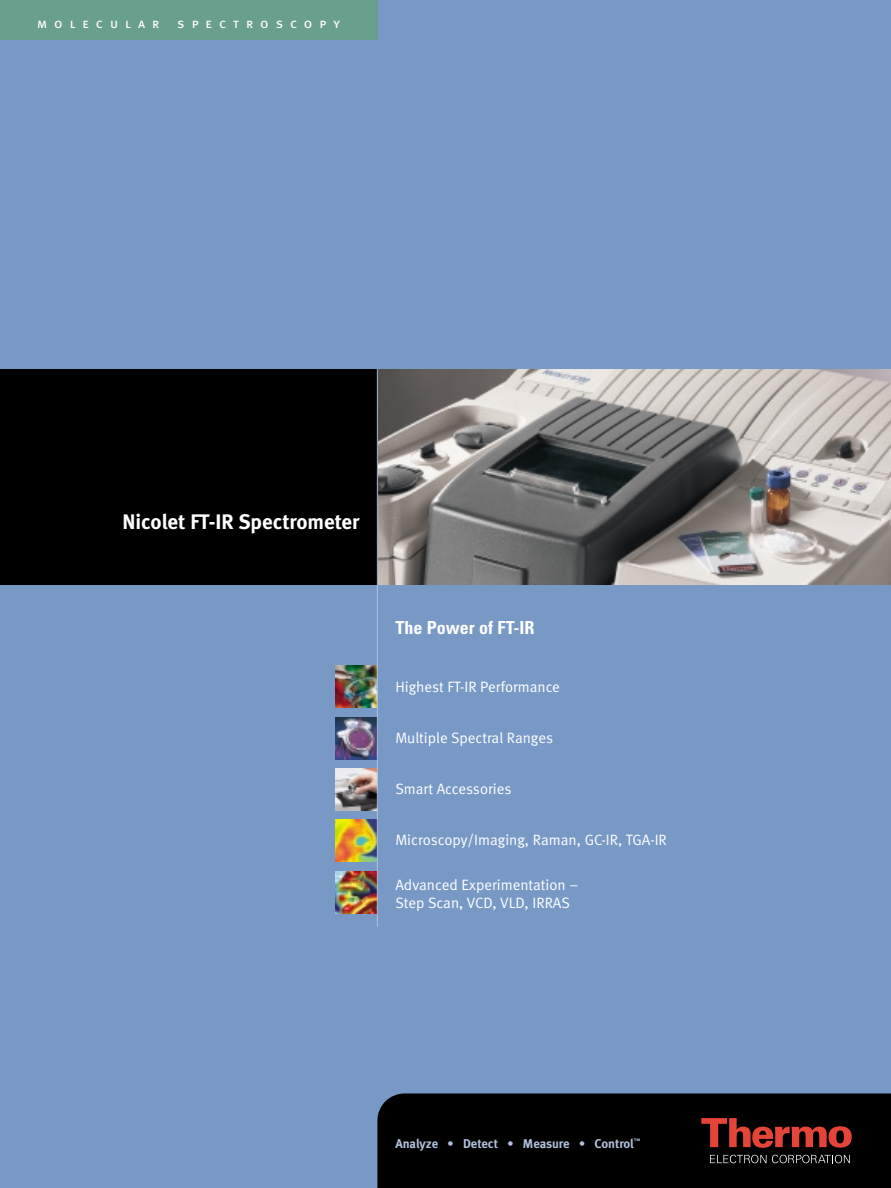
<style>
.page{position:relative;width:891px;height:1188px;background:#7899c6}
.page>*{position:absolute;margin:0;border:0;box-sizing:border-box;transform-origin:0 0}
.t1{font:21px "Meta Bold LF";color:#fff}
.t2{font:700 condensed 18px "Univers";color:#fff}
.t3{font:15px/18px "Meta Normal LF";color:#fff}
.t4{font:13.5px "Meta Book LF Caps";letter-spacing:.525em;color:#fff}
.t5{font:12.75px "Meta Bold LF";letter-spacing:-.005em;color:#b2c0dd}
</style>
<div class="page">
<img style="left:378px;top:369px;width:513px;height:216px">
<div style="left:0;top:369px;width:377px;height:216px;background:#000"></div>
<div style="left:377px;top:1094px;width:514px;height:94px;background:#000"></div>
<svg style="left:701px;top:1118px;width:151px;height:30px"></svg>
<svg style="left:710px;top:1155px;width:140px;height:8px"></svg>
<img style="left:335px;top:666px;width:42px;height:42px">
<img style="left:335px;top:717px;width:42px;height:42px">
<img style="left:335px;top:769px;width:42px;height:42px">
<img style="left:335px;top:820px;width:42px;height:42px">
<img style="left:335px;top:871px;width:42px;height:42px">
<div style="left:0;top:0;width:377px;height:40px;background:#699f8d"></div>
<hr style="left:377px;top:369px;width:1px;height:558px;background:#b2c0dd">
<p class="t4" style="left:37px;top:15px;width:124px">molecular</p>
<p class="t4" style="left:177px;top:15px;width:164px">spectroscopy</p>
<h1 class="t1" style="left:122px;top:514px;width:238px">Nicolet FT-IR Spectrometer</h1>
<p class="t2" style="left:395px;top:621px;width:141px">The Power of FT-IR</p>
<p class="t3" style="left:395px;top:679px;width:166px">Highest FT-IR Performance</p>
<p class="t3" style="left:395px;top:730px;width:159px">Multiple Spectral Ranges</p>
<p class="t3" style="left:395px;top:781px;width:118px">Smart Accessories</p>
<p class="t3" style="left:395px;top:832px;width:273px">Microscopy/Imaging, Raman, GC-IR, TGA-IR</p>
<p class="t3" style="left:395px;top:877px;width:184px">Advanced Experimentation –<br>Step Scan, VCD, VLD, IRRAS</p>
<p class="t5" style="left:395px;top:1138px;width:247px">Analyze • Detect • Measure • Control<sup>™</sup></p>
</div>
